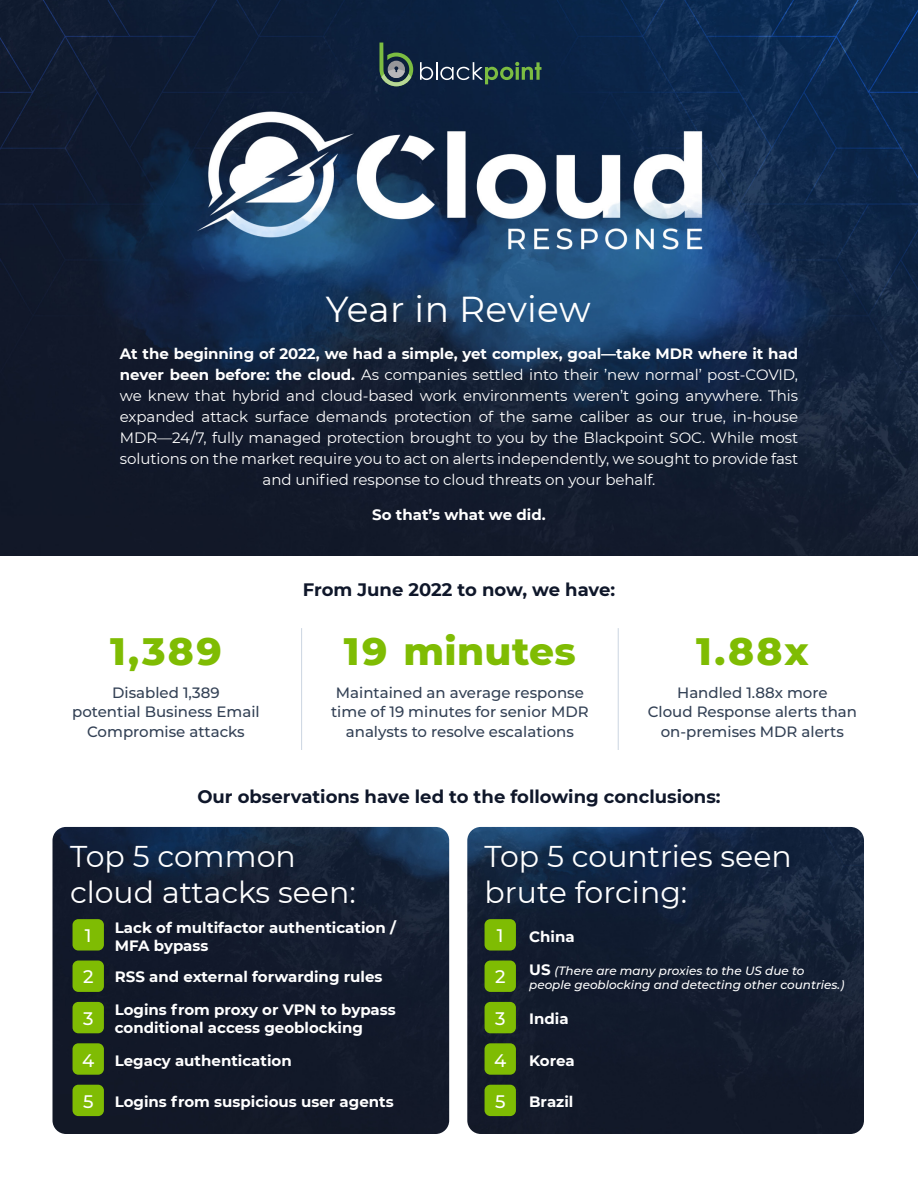
<style>
.page{position:relative;width:918px;height:1188px;background:#fff}
.page>*{position:absolute;margin:0;border:0;box-sizing:border-box;transform-origin:0 0}
.t1{font:800 39px "Montserrat";letter-spacing:.01em;color:#7fbc03}
.t2{font:36px "Montserrat";letter-spacing:.01em;color:#fff}
.t3{font:30px/36px "Montserrat";color:#fff}
.H3_Bold{font:500 18.15px "Montserrat";color:#fff}
.H3_Bold-2{font:700 18px "Montserrat";color:#0f172a}
.H3_Bold-3{font:15px/21px "Montserrat";letter-spacing:-.005em;color:#fff;text-align:center}
.H3_Bold-4{font:700 15px/18px "Montserrat";color:#fff}
.H3_Bold-5{font:500 15px/19.5px "Montserrat";color:#334155;text-align:center}
.H3_Bold-6{font:italic 500 12px/14.4px "Montserrat";color:#fff}
.s1{font-weight:700}
.s2{font-weight:700;font-style:normal;font-size:15px}
</style>
<div class="page">
<img style="left:0;top:0;width:918px;height:555px">
<img style="left:52px;top:827px;width:397px;height:307px">
<img style="left:467px;top:827px;width:397px;height:307px">
<svg style="left:380px;top:43px;width:33px;height:43px"></svg>
<svg style="left:420px;top:62px;width:122px;height:22px;background:#375154"></svg>
<hr style="left:301px;top:628px;width:1px;height:122px;background:#cbd5e1">
<hr style="left:618px;top:628px;width:1px;height:122px;background:#cbd5e1">
<div style="left:73px;top:919px;width:31px;height:32px;background:#7fbc03;border-radius:6px"></div>
<div style="left:485px;top:919px;width:31px;height:32px;background:#7fbc03;border-radius:6px"></div>
<div style="left:73px;top:961px;width:31px;height:31px;background:#7fbc03;border-radius:6px"></div>
<div style="left:485px;top:961px;width:31px;height:31px;background:#7fbc03;border-radius:6px"></div>
<div style="left:73px;top:1002px;width:31px;height:31px;background:#7fbc03;border-radius:6px"></div>
<div style="left:485px;top:1002px;width:31px;height:31px;background:#7fbc03;border-radius:6px"></div>
<div style="left:73px;top:1043px;width:31px;height:32px;background:#7fbc03;border-radius:6px"></div>
<div style="left:485px;top:1043px;width:31px;height:32px;background:#7fbc03;border-radius:6px"></div>
<div style="left:73px;top:1085px;width:31px;height:31px;background:#7fbc03;border-radius:6px"></div>
<div style="left:485px;top:1085px;width:31px;height:31px;background:#7fbc03;border-radius:6px"></div>
<h1 class="t2" style="left:326px;top:284px;width:266px">Year in Review</h1>
<p class="H3_Bold-3" style="left:120px;top:343px;width:680px"><span class="s1">At the beginning of 2022, we had a simple, yet complex, goal—take MDR where it had never been before: the cloud.</span> As companies settled into their ’new normal’ post-COVID, we knew that hybrid and cloud-based work environments weren’t going anywhere. This expanded attack surface demands protection of the same caliber as our true, in-house MDR—24/7, fully managed protection brought to you by the Blackpoint SOC. While most solutions on the market require you to act on alerts independently, we sought to provide fast and unified response to cloud threats on your behalf.</p>
<p class="H3_Bold-4" style="left:372px;top:505px;width:175px">So that’s what we did.</p>
<h1 class="t1" style="left:110px;top:622px;width:113px">1,389</h1>
<p class="H3_Bold-5" style="left:72px;top:682px;width:189px">Disabled 1,389<br>potential Business Email<br>Compromise attacks</p>
<p class="H3_Bold-2" style="left:303px;top:576px;width:314px">From June 2022 to now, we have:</p>
<h1 class="t1" style="left:344px;top:622px;width:234px">19 minutes</h1>
<p class="H3_Bold-5" style="left:331px;top:682px;width:259px">Maintained an average response time of 19 minutes for senior MDR analysts to resolve escalations</p>
<h1 class="t1" style="left:696px;top:622px;width:114px">1.88x</h1>
<p class="H3_Bold-5" style="left:648px;top:682px;width:211px">Handled 1.88x more<br>Cloud Response alerts than on-premises MDR alerts</p>
<p class="H3_Bold-2" style="left:197px;top:784px;width:525px">Our observations have led to the following conclusions:</p>
<h1 class="t3" style="left:70px;top:837px;width:287px">Top 5 common cloud attacks seen:</h1>
<p class="H3_Bold-4" style="left:115px;top:917px;width:283px">Lack of multifactor authentication /<br>MFA bypass</p>
<p class="H3_Bold-4" style="left:115px;top:967px;width:269px">RSS and external forwarding rules</p>
<p class="H3_Bold-4" style="left:115px;top:1000px;width:283px">Logins from proxy or VPN to bypass conditional access geoblocking</p>
<p class="H3_Bold-4" style="left:115px;top:1051px;width:179px">Legacy authentication</p>
<p class="H3_Bold-4" style="left:115px;top:1091px;width:280px">Logins from suspicious user agents</p>
<h1 class="t3" style="left:485px;top:837px;width:309px">Top 5 countries seen brute forcing:</h1>
<p class="H3_Bold-4" style="left:529px;top:926px;width:47px">China</p>
<p class="H3_Bold-6" style="left:529px;top:963px;width:317px"><span class="s2">US</span> (There are many proxies to the US due to people geoblocking and detecting other countries.)</p>
<p class="H3_Bold" style="left:85px;top:923px;width:8px">1</p>
<p class="H3_Bold" style="left:497px;top:923px;width:8px">1</p>
<p class="H3_Bold" style="left:83px;top:964px;width:12px">2</p>
<p class="H3_Bold" style="left:495px;top:964px;width:12px">2</p>
<p class="H3_Bold" style="left:83px;top:1006px;width:12px">3</p>
<p class="H3_Bold" style="left:495px;top:1006px;width:12px">3</p>
<p class="H3_Bold" style="left:82px;top:1047px;width:14px">4</p>
<p class="H3_Bold" style="left:494px;top:1047px;width:14px">4</p>
<p class="H3_Bold" style="left:83px;top:1089px;width:12px">5</p>
<p class="H3_Bold" style="left:495px;top:1089px;width:12px">5</p>
<p class="H3_Bold-4" style="left:529px;top:1091px;width:46px">Brazil</p>
<p class="H3_Bold-4" style="left:529px;top:1009px;width:41px">India</p>
<p class="H3_Bold-4" style="left:529px;top:1051px;width:47px">Korea</p>
</div>
